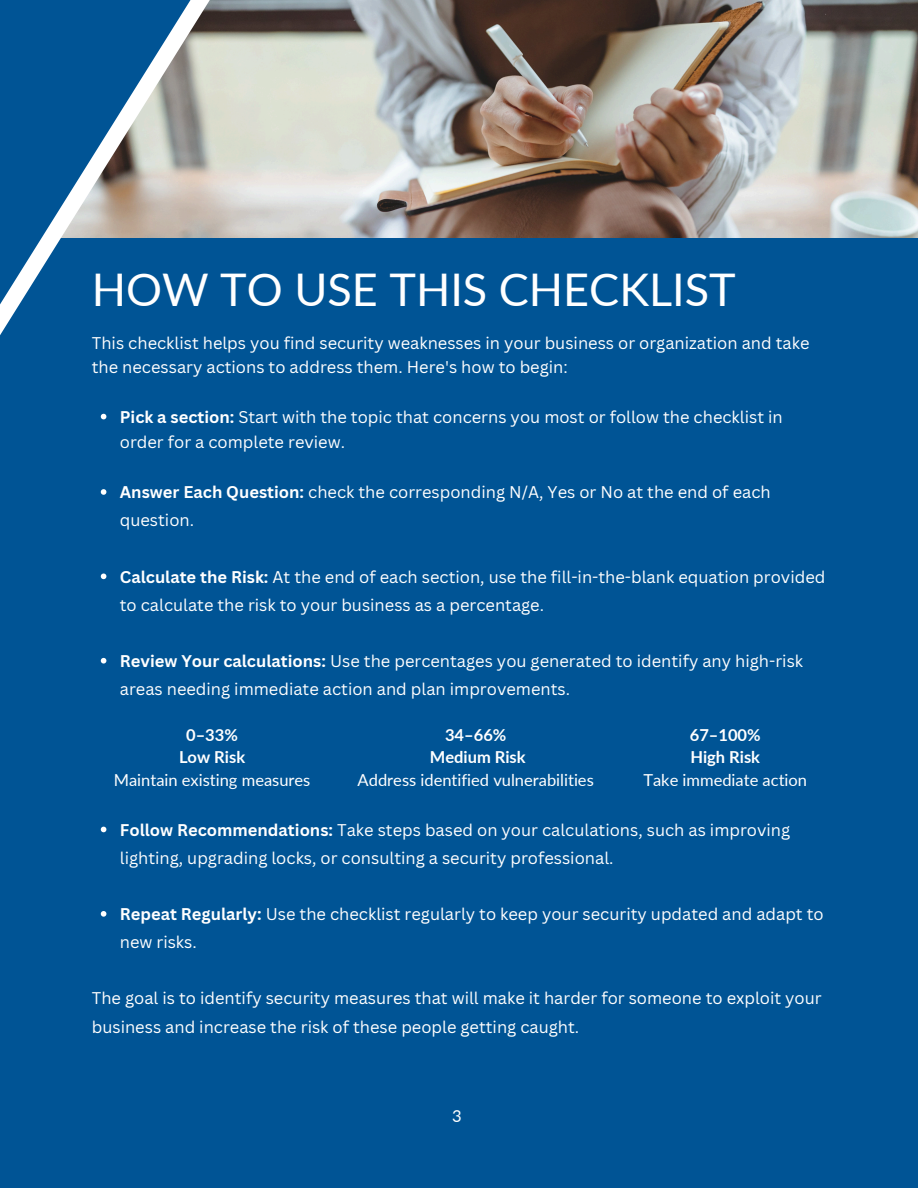
<style>
.page{position:relative;width:918px;height:1188px;background:#005495}
.page>*{position:absolute;margin:0;border:0;box-sizing:border-box;transform-origin:0 0}
.t1{font:45px "Lato";color:#fff}
.t2{font:16.5px/28.2px "Canva Sans";color:#fff}
.t3{font:16.5px "Lato";color:#fff}
.t4{font:700 16.5px "Lato";color:#fff}
.s1{font-weight:700}
</style>
<div class="page">
<img style="left:421px;top:0;width:497px;height:237px">
<svg style="left:0;top:0;width:421px;height:333px"></svg>
<svg style="left:101px;top:414px;width:5px;height:5px"></svg>
<svg style="left:101px;top:489px;width:5px;height:6px"></svg>
<svg style="left:101px;top:574px;width:5px;height:5px"></svg>
<svg style="left:101px;top:658px;width:5px;height:6px"></svg>
<svg style="left:101px;top:827px;width:5px;height:5px"></svg>
<svg style="left:101px;top:911px;width:5px;height:6px"></svg>
<p class="t1" style="left:92px;top:261px;width:646px">HOW TO USE THIS CHECKLIST</p>
<p class="t2" style="left:92px;top:330px;width:719px;line-height:24.8px">This checklist helps you find security weaknesses in your business or organization and take the necessary actions to address them. Here's how to begin:</p>
<p class="t2" style="left:120px;top:404px;width:664px;line-height:24.8px"><span class="s1">Pick a section:</span> Start with the topic that concerns you most or follow the checklist in order for a complete review.</p>
<h1 class="t2" style="left:120px;top:478px;width:652px"><span class="s1">Answer Each Question:</span> check the corresponding N/A, Yes or No at the end of each question.</h1>
<p class="t2" style="left:120px;top:562px;width:707px"><span class="s1">Calculate the Risk:</span> At the end of each section, use the fill-in-the-blank equation provided to calculate the risk to your business as a percentage.</p>
<p class="t2" style="left:120px;top:646px;width:685px"><span class="s1">Review Your calculations:</span> Use the percentages you generated to identify any high-risk areas needing immediate action and plan improvements.</p>
<p class="t4" style="left:186px;top:724px;width:53px">0–33%</p>
<p class="t4" style="left:179px;top:747px;width:68px">Low Risk</p>
<p class="t3" style="left:114px;top:769px;width:198px">Maintain existing measures</p>
<p class="t4" style="left:445px;top:724px;width:63px">34–66%</p>
<p class="t4" style="left:430px;top:747px;width:97px">Medium Risk</p>
<p class="t3" style="left:358px;top:769px;width:238px">Address identified vulnerabilities</p>
<p class="t4" style="left:690px;top:724px;width:72px">67–100%</p>
<p class="t4" style="left:690px;top:747px;width:71px">High Risk</p>
<p class="t3" style="left:643px;top:769px;width:165px">Take immediate action</p>
<p class="t2" style="left:120px;top:815px;width:672px"><span class="s1">Follow Recommendations:</span> Take steps based on your calculations, such as improving lighting, upgrading locks, or consulting a security professional.</p>
<p class="t2" style="left:120px;top:900px;width:705px"><span class="s1">Repeat Regularly:</span> Use the checklist regularly to keep your security updated and adapt to new risks.</p>
<p class="t2" style="left:92px;top:984px;width:731px">The goal is to identify security measures that will make it harder for someone to exploit your business and increase the risk of these people getting caught.</p>
<p class="t3" style="left:452px;top:1106px;width:11px">3</p>
</div>
